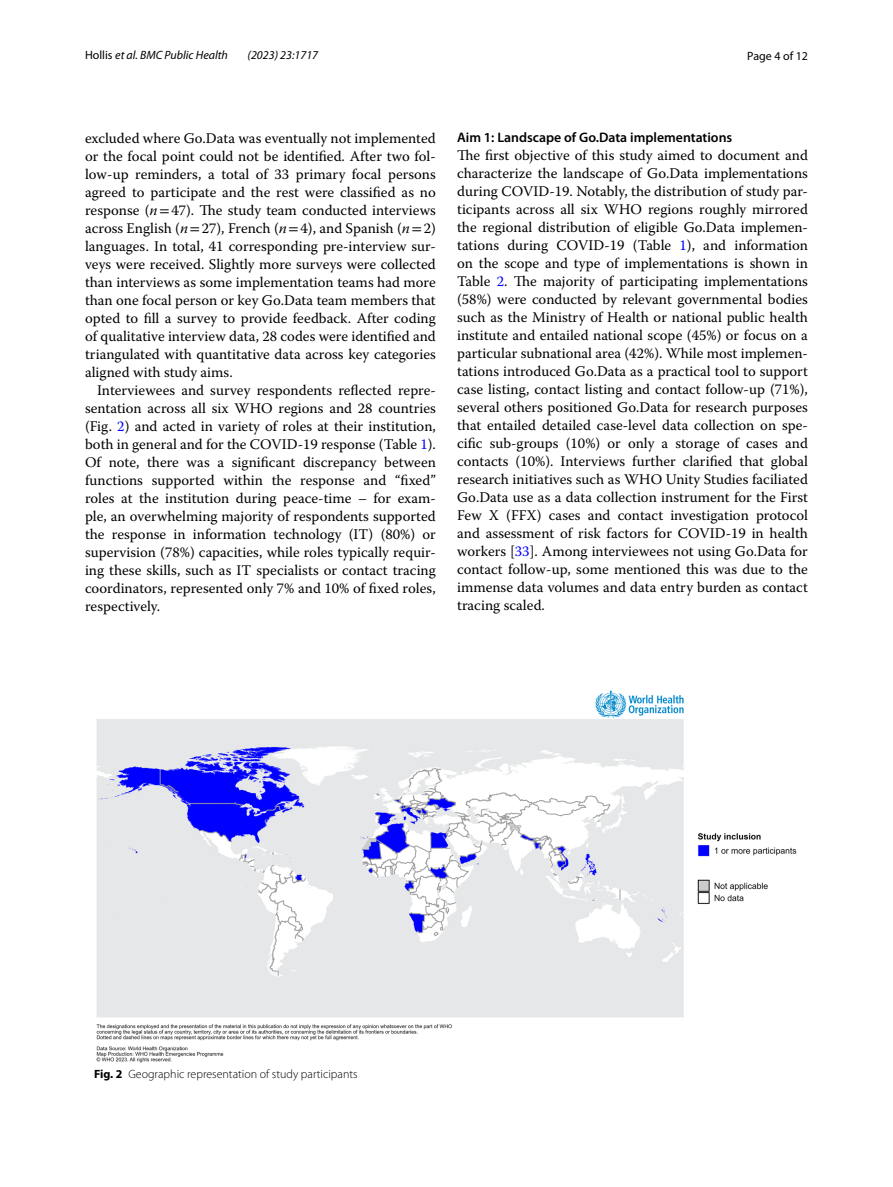
<style>
.page{position:relative;width:893px;height:1187px;background:#fff}
.page>*{position:absolute;margin:0;border:0;box-sizing:border-box;transform-origin:0 0}
.t1{font:14.7px/18px "Warnock Pro";color:#000;text-align:justify}
.t2{font:600 13.8px "Myriad Pro";color:#000}
.t3{font:300 12px "Myriad Pro";color:#000}
.t4{font:italic 12px "Myriad Pro";color:#000}
.t5{font:12px "Myriad Pro";color:#000}
.s1{font-style:normal}
.s2{font-style:italic}
.s3{font-family:"STIX"}
.s4{color:#00f}
.s5{font-weight:700}
</style>
<div class="page">
<img style="left:96px;top:690px;width:701px;height:372px">
<p class="t4" style="left:85px;top:48px;width:144px"><span class="s1">Hollis</span> et al. BMC Public Health</p>
<p class="t4" style="left:248px;top:48px;width:72px">(2023) 23:1717</p>
<p class="t5" style="left:747px;top:48px;width:62px">Page 4 of 12</p>
<p class="t1" style="left:85px;top:128px;width:352px">excluded where Go.Data was eventually not implemented or the focal point could not be identified. After two fol&shy;low-up reminders, a total of 33 primary focal persons agreed to participate and the rest were classified as no response (<span class="s2">n</span><span class="s3">=</span>47). The study team conducted interviews across English (<span class="s2">n</span><span class="s3">=</span>27), French (<span class="s2">n</span><span class="s3">=</span>4), and Spanish (<span class="s2">n</span><span class="s3">=</span>2) languages. In total, 41 corresponding pre-interview sur&shy;veys were received. Slightly more surveys were collected than interviews as some implementation teams had more than one focal person or key Go.Data team members that opted to fill a survey to provide feedback. After coding of qualitative interview data, 28 codes were identified and triangulated with quantitative data across key categories aligned with study aims.</p>
<p class="t1" style="left:85px;top:380px;width:352px;text-indent:12px">Interviewees and survey respondents reflected repre&shy;sentation across all six WHO regions and 28 countries (Fig. <span class="s4">2</span>) and acted in variety of roles at their institution, both in general and for the COVID-19 response (Table <span class="s4">1</span>).<br>Of note, there was a significant discrepancy between functions supported within the response and “fixed” roles at the institution during peace-time – for exam&shy;ple, an overwhelming majority of respondents supported the response in information technology (IT) (80%) or supervision (78%) capacities, while roles typically requir&shy;ing these skills, such as IT specialists or contact tracing coordinators, represented only 7% and 10% of fixed roles, respectively.</p>
<p class="t2" style="left:457px;top:129px;width:277px">Aim 1: Landscape of Go.Data implementations</p>
<p class="t1" style="left:457px;top:146px;width:352px">The first objective of this study aimed to document and characterize the landscape of Go.Data implementations during COVID-19. Notably, the distribution of study par&shy;ticipants across all six WHO regions roughly mirrored the regional distribution of eligible Go.Data implemen&shy;tations during COVID-19 (Table <span class="s4">1</span>), and information on the scope and type of implementations is shown in Table <span class="s4">2</span>. The majority of participating implementations (58%) were conducted by relevant governmental bodies such as the Ministry of Health or national public health institute and entailed national scope (45%) or focus on a particular subnational area (42%). While most implemen&shy;tations introduced Go.Data as a practical tool to support case listing, contact listing and contact follow-up (71%), several others positioned Go.Data for research purposes that entailed detailed case-level data collection on spe&shy;cific sub-groups (10%) or only a storage of cases and contacts (10%). Interviews further clarified that global research initiatives such as WHO Unity Studies faciliated Go.Data use as a data collection instrument for the First Few X (FFX) cases and contact investigation protocol and assessment of risk factors for COVID-19 in health workers [<span class="s4">33</span>]. Among interviewees not using Go.Data for contact follow-up, some mentioned this was due to the immense data volumes and data entry burden as contact tracing scaled.</p>
<p class="t3" style="left:94px;top:1067px;width:265px"><span class="s5">Fig. 2</span> Geographic representation of study participants</p>
</div>
